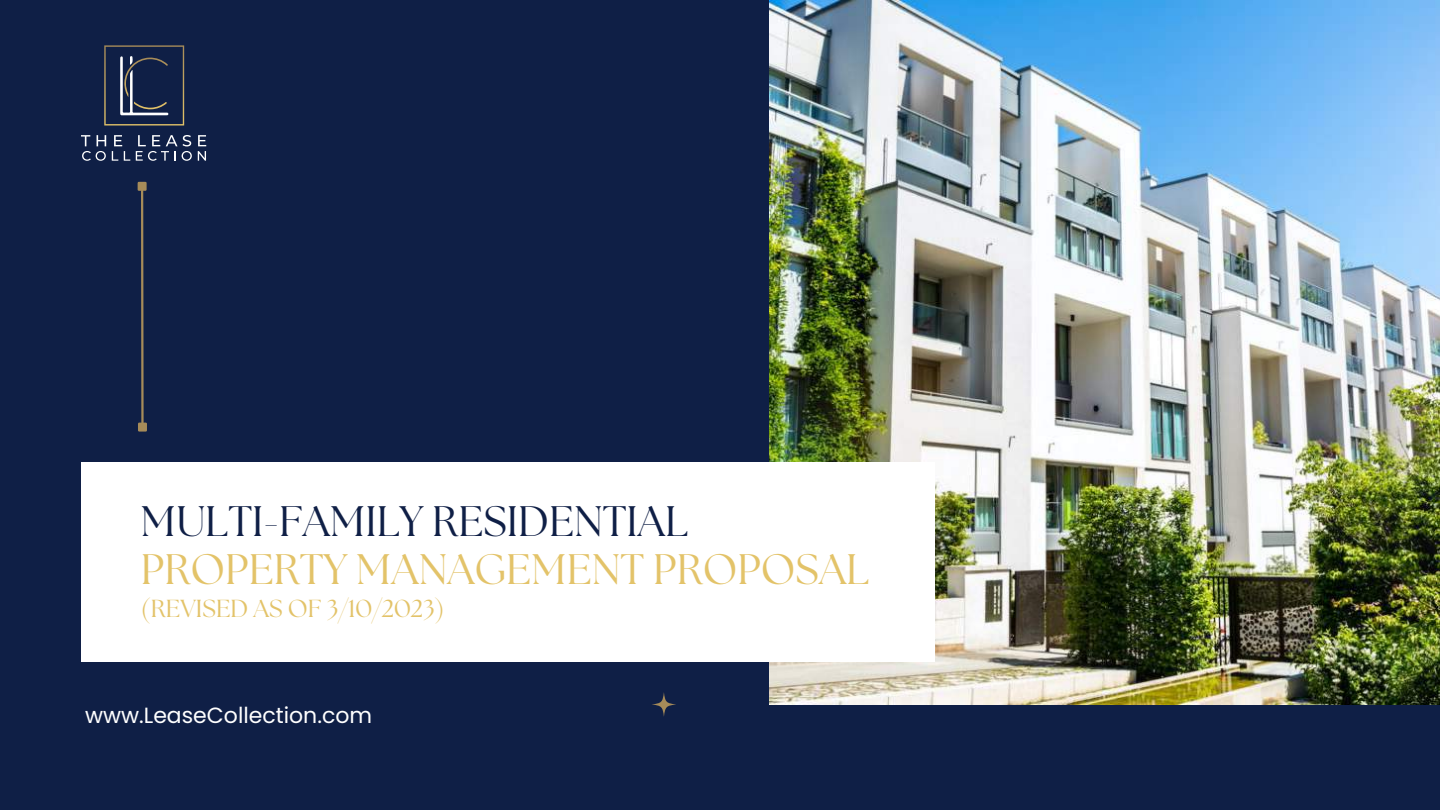
<style>
.page{position:relative;width:1440px;height:810px;background:#0f1f46}
.page>*{position:absolute;margin:0;border:0;box-sizing:border-box;transform-origin:0 0}
.t1{font:42.6px "The Seasons";color:#e3c369}
.t2{font:42.6px "The Seasons";color:#0f1f46}
.t3{font:24.6px "The Seasons";color:#e3c369}
.t4{font:22px "Poppins";color:#fff}
</style>
<div class="page">
<img style="left:770px;top:0;width:670px;height:704px">
<div style="left:81px;top:463px;width:854px;height:198px;background:#fff"></div>
<svg style="left:140px;top:191px;width:5px;height:232px"></svg>
<div style="left:139px;top:183px;width:6px;height:7px;background:#a68b59"></div>
<div style="left:138px;top:182px;width:9px;height:9px;border:2px solid #a68b59"></div>
<div style="left:139px;top:424px;width:7px;height:6px;background:#a68b59"></div>
<div style="left:138px;top:423px;width:9px;height:9px;border:2px solid #a68b59"></div>
<svg style="left:652px;top:692px;width:24px;height:25px"></svg>
<svg style="left:104px;top:45px;width:80px;height:80px"></svg>
<svg style="left:81px;top:135px;width:25px;height:26px"></svg>
<svg style="left:112px;top:135px;width:18px;height:26px"></svg>
<svg style="left:136px;top:135px;width:56px;height:26px"></svg>
<svg style="left:198px;top:135px;width:8px;height:26px"></svg>
<p class="t2" style="left:141px;top:502px;width:549px">MULTI-FAMILY RESIDENTIAL</p>
<p class="t1" style="left:141px;top:550px;width:730px">PROPERTY MANAGEMENT PROPOSAL</p>
<p class="t3" style="left:141px;top:597px;width:305px">(REVISED AS OF 3/10/2023)</p>
<p class="t4" style="left:85px;top:700px;width:289px">www.LeaseCollection.com</p>
</div>
